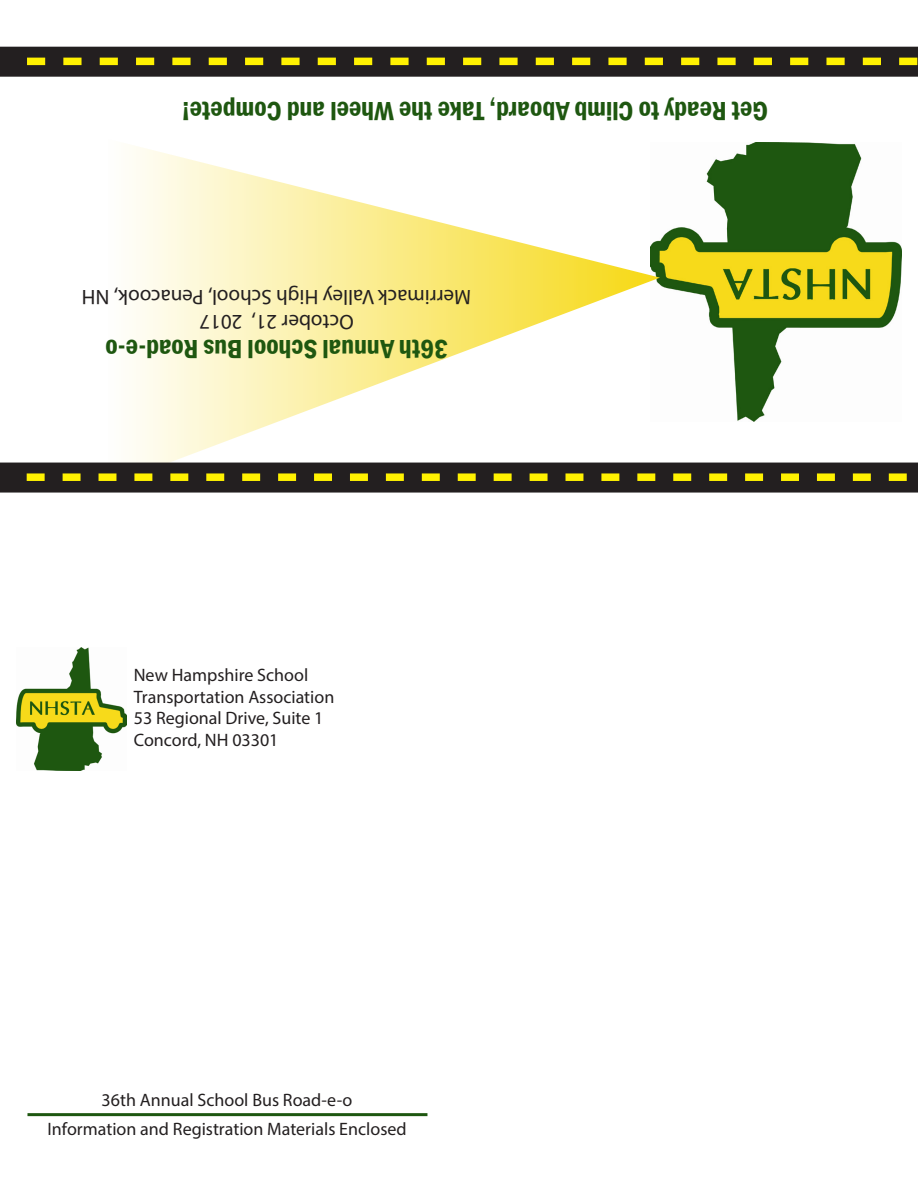
<style>
.page{position:relative;width:918px;height:1188px;background:#fff}
.page>*{position:absolute;margin:0;border:0;box-sizing:border-box;transform-origin:0 0}
.t1{font:600 condensed 27px "Franklin Gothic";color:#1e5710}
.t2{font:21px/25.2px "Myriad Pro";color:#231f20;text-align:center}
.t3{font:18px "Myriad Pro";color:#231f20}
</style>
<div class="page">
<img style="left:16px;top:647px;width:111px;height:123px">
<hr style="left:27px;top:1113px;width:400px;height:3px;background:#1e5710">
<img style="left:660px;top:143px;width:241px;height:279px">
<svg style="left:107px;top:146px;width:553px;height:317px"></svg>
<div style="left:0;top:47px;width:918px;height:30px;background:#231f20"></div>
<svg style="left:27px;top:58px;width:891px;height:7px"></svg>
<div style="left:0;top:463px;width:918px;height:30px;background:#231f20"></div>
<svg style="left:27px;top:473px;width:880px;height:8px"></svg>
<p class="t1" style="left:768px;top:129px;width:588px;rotate:-180deg">Get Ready to Climb Aboard, Take the Wheel and Compete!</p>
<p class="t2" style="left:471px;top:335px;width:391px;rotate:-180deg">October 21, 2017<br>Merrimack Valley High School, Penacook, NH</p>
<h1 class="t1" style="left:448px;top:367px;width:344px;rotate:-180deg">36th Annual School Bus Road-e-o</h1>
<p class="t3" style="left:134px;top:664px;width:176px">New Hampshire School</p>
<p class="t3" style="left:134px;top:686px;width:202px">Transportation Association</p>
<p class="t3" style="left:134px;top:707px;width:191px">53 Regional Drive, Suite 1</p>
<p class="t3" style="left:134px;top:729px;width:146px">Concord, NH 03301</p>
<p class="t3" style="left:102px;top:1089px;width:252px">36th Annual School Bus Road-e-o</p>
<p class="t3" style="left:48px;top:1118px;width:361px">Information and Registration Materials Enclosed</p>
</div>
